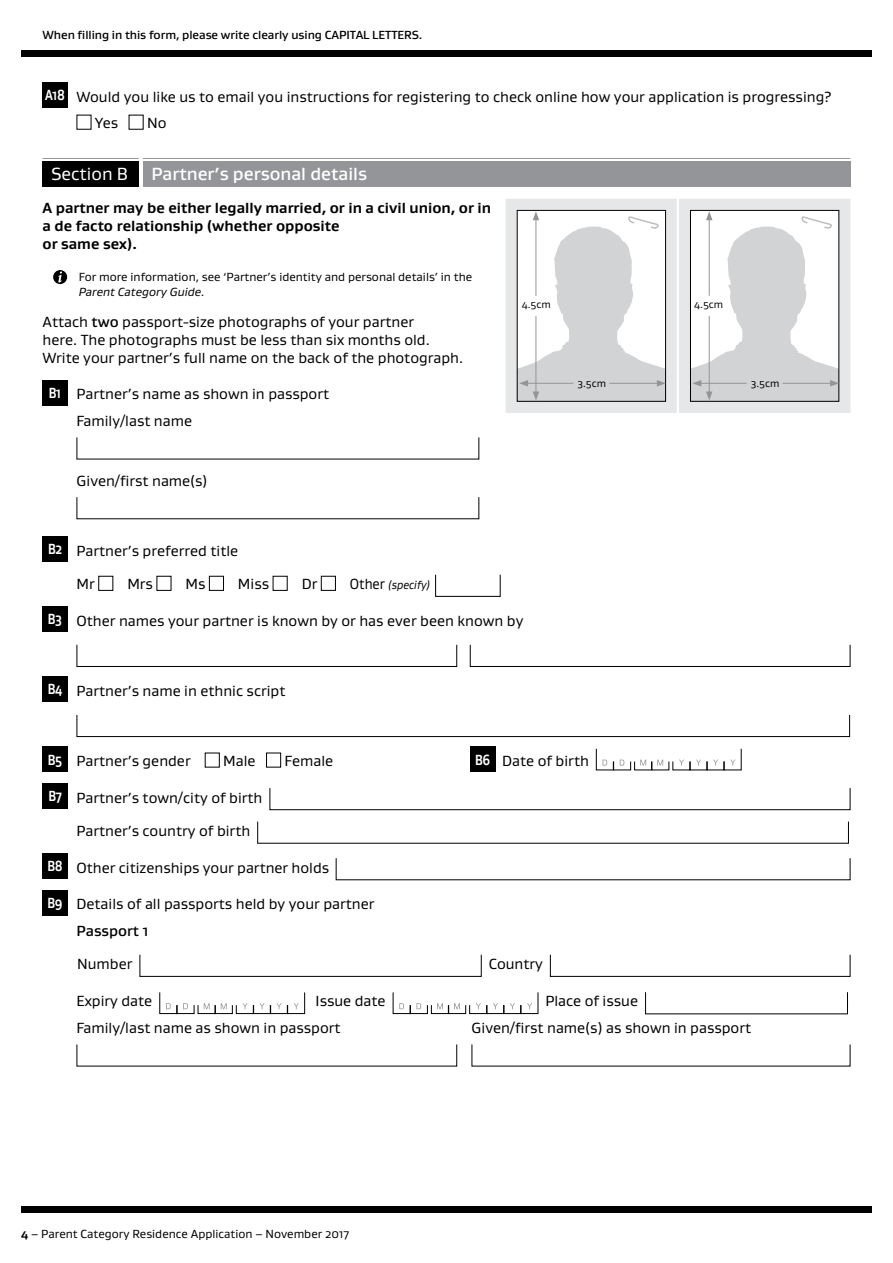
<style>
.page{position:relative;width:893px;height:1263px;background:#fff}
.page>*{position:absolute;margin:0;border:0;box-sizing:border-box;transform-origin:0 0}
.t1{font:500 18px "Gustan";color:#fff}
.t2{font:18px "Gustan";color:#fff}
.t3{font:15px/26.5px "Gustan";color:#000}
.t4{font:700 15px/18px "Gustan";color:#000}
.t5{font:12px "Gustan";color:#000}
.t6{font:500 12px "Gustan";letter-spacing:-.005em;color:#000}
.t7{font:italic 12px "Gustan";color:#000}
.t8{font:italic 12px "Gustan";color:#000;scale:.9 1}
.t9{font:10.5px "Gustan";color:#000}
.s1{font-weight:700;color:#fff}
.s2{font-weight:500}
.s3{font-style:normal;font-size:15px}
.s4{font-weight:700}
</style>
<div class="page">
<div style="left:21px;top:50px;width:851px;height:7px;background:#000"></div>
<div style="left:21px;top:1206px;width:851px;height:7px;background:#000"></div>
<div style="left:43px;top:83px;width:25px;height:25px;background:#000"></div>
<div style="left:43px;top:161px;width:96px;height:26px;background:#000"></div>
<hr style="left:43px;top:158px;width:96px;height:1px;background:#939598">
<div style="left:143px;top:161px;width:707px;height:26px;background:#939598"></div>
<hr style="left:143px;top:158px;width:707px;height:1px;background:#939598">
<div style="left:53px;top:270px;width:14px;height:14px;background:#000;border-radius:50%"></div>
<svg style="left:58px;top:272px;width:4px;height:11px"></svg>
<div style="left:43px;top:380px;width:25px;height:25px;background:#000"></div>
<svg style="left:76px;top:437px;width:404px;height:23px"></svg>
<svg style="left:76px;top:497px;width:404px;height:22px"></svg>
<div style="left:43px;top:537px;width:25px;height:25px;background:#000"></div>
<div style="left:98px;top:576px;width:15px;height:15px;border:1px solid #000"></div>
<div style="left:157px;top:576px;width:14px;height:15px;border:1px solid #000"></div>
<div style="left:209px;top:576px;width:15px;height:15px;border:1px solid #000"></div>
<div style="left:273px;top:576px;width:15px;height:15px;border:1px solid #000"></div>
<div style="left:321px;top:576px;width:15px;height:15px;border:1px solid #000"></div>
<svg style="left:435px;top:574px;width:66px;height:23px"></svg>
<div style="left:43px;top:607px;width:25px;height:25px;background:#000"></div>
<svg style="left:76px;top:644px;width:381px;height:23px"></svg>
<svg style="left:469px;top:644px;width:382px;height:23px"></svg>
<div style="left:43px;top:677px;width:25px;height:25px;background:#000"></div>
<svg style="left:76px;top:714px;width:774px;height:23px"></svg>
<div style="left:43px;top:747px;width:25px;height:25px;background:#000"></div>
<div style="left:205px;top:753px;width:15px;height:14px;border:1px solid #000"></div>
<div style="left:266px;top:753px;width:15px;height:14px;border:1px solid #000"></div>
<div style="left:470px;top:747px;width:25px;height:25px;background:#000"></div>
<svg style="left:596px;top:748px;width:146px;height:23px"></svg>
<div style="left:43px;top:783px;width:25px;height:25px;background:#000"></div>
<svg style="left:269px;top:788px;width:582px;height:22px"></svg>
<svg style="left:257px;top:821px;width:592px;height:23px"></svg>
<div style="left:43px;top:853px;width:25px;height:26px;background:#000"></div>
<svg style="left:335px;top:858px;width:516px;height:22px"></svg>
<div style="left:43px;top:890px;width:25px;height:25px;background:#000"></div>
<svg style="left:139px;top:954px;width:343px;height:23px"></svg>
<svg style="left:550px;top:954px;width:301px;height:23px"></svg>
<svg style="left:159px;top:992px;width:146px;height:22px"></svg>
<svg style="left:392px;top:992px;width:147px;height:22px"></svg>
<svg style="left:645px;top:992px;width:203px;height:22px"></svg>
<svg style="left:76px;top:1044px;width:381px;height:23px"></svg>
<svg style="left:471px;top:1044px;width:380px;height:23px"></svg>
<div style="left:506px;top:199px;width:171px;height:214px;background:#e6e7e8"></div>
<svg style="left:517px;top:211px;width:149px;height:190px;background:#e3e4e4"></svg>
<div style="left:679px;top:199px;width:171px;height:214px;background:#e6e7e8"></div>
<svg style="left:690px;top:211px;width:149px;height:190px;background:#e2e4e4"></svg>
<p class="t6" style="left:43px;top:27px;width:381px">When filling in this form, please write clearly using CAPITAL LETTERS.</p>
<p class="t3" style="left:95px;top:83px;width:738px;text-indent:-50px"><span class="s1">A18</span> Would you like us to email you instructions for registering to check online how your application is progressing?<br>Yes</p>
<p class="t3" style="left:147px;top:109px;width:21px">No</p>
<p class="t2" style="left:51px;top:162px;width:78px">Section B</p>
<p class="t1" style="left:151px;top:162px;width:217px">Partner’s personal details</p>
<p class="t4" style="left:43px;top:199px;width:450px">A partner may be either legally married, or in a civil union, or in a de facto relationship (whether opposite<br>or same sex).</p>
<p class="t5" style="left:79px;top:269px;width:395px">For more information, see ‘Partner’s identity and personal details’ in the</p>
<p class="t7" style="left:79px;top:284px;width:127px">Parent Category Guide.</p>
<p class="t3" style="left:43px;top:312px;width:422px;line-height:18px">Attach <span class="s2">two</span> passport-size photographs of your partner<br>here. The photographs must be less than six months old.<br>Write your partner’s full name on the back of the photograph.</p>
<p class="t3" style="left:77px;top:381px;width:254px;text-indent:-28px"><span class="s1">B1</span> Partner’s name as shown in passport<br>Family/last name</p>
<p class="t3" style="left:77px;top:467px;width:133px">Given/first name(s)</p>
<p class="t9" style="left:522px;top:298px;width:30px">4.5cm</p>
<p class="t3" style="left:48px;top:537px;width:192px"><span class="s1">B2</span> Partner’s preferred title</p>
<p class="t3" style="left:77px;top:570px;width:20px">Mr</p>
<p class="t3" style="left:127px;top:570px;width:27px">Mrs</p>
<p class="t3" style="left:185px;top:570px;width:21px">Ms</p>
<p class="t3" style="left:238px;top:570px;width:33px">Miss</p>
<p class="t3" style="left:302px;top:570px;width:17px">Dr</p>
<p class="t8" style="left:350px;top:577px;width:91px"><span class="s3">Other</span> (specify)</p>
<p class="t3" style="left:48px;top:607px;width:477px"><span class="s1">B3</span> Other names your partner is known by or has ever been known by</p>
<p class="t3" style="left:48px;top:677px;width:239px"><span class="s1">B4</span> Partner’s name in ethnic script</p>
<p class="t9" style="left:694px;top:298px;width:30px">4.5cm</p>
<p class="t9" style="left:577px;top:377px;width:30px">3.5cm</p>
<p class="t9" style="left:751px;top:377px;width:30px">3.5cm</p>
<p class="t3" style="left:48px;top:747px;width:144px"><span class="s1">B5</span> Partner’s gender</p>
<p class="t3" style="left:223px;top:747px;width:34px">Male</p>
<p class="t3" style="left:285px;top:747px;width:50px">Female</p>
<p class="t3" style="left:475px;top:747px;width:115px"><span class="s1">B6</span> Date of birth</p>
<p class="t3" style="left:48px;top:784px;width:216px"><span class="s1">B7</span> Partner’s town/city of birth</p>
<p class="t3" style="left:77px;top:817px;width:175px">Partner’s country of birth</p>
<p class="t3" style="left:47px;top:854px;width:283px"><span class="s1">B8</span> Other citizenships your partner holds</p>
<p class="t3" style="left:77px;top:890px;width:299px;text-indent:-29px"><span class="s1">B9</span> Details of all passports held by your partner<br><span class="s2">Passport 1</span></p>
<p class="t3" style="left:77px;top:950px;width:57px">Number</p>
<p class="t3" style="left:489px;top:950px;width:56px">Country</p>
<p class="t3" style="left:77px;top:987px;width:77px">Expiry date</p>
<p class="t3" style="left:316px;top:987px;width:72px">Issue date</p>
<p class="t3" style="left:545px;top:987px;width:94px">Place of issue</p>
<p class="t3" style="left:77px;top:1014px;width:266px">Family/last name as shown in passport</p>
<p class="t3" style="left:472px;top:1014px;width:281px">Given/first name(s) as shown in passport</p>
<p class="t5" style="left:21px;top:1226px;width:330px"><span class="s4">4</span> – Parent Category Residence Application – November 2017</p>
</div>
